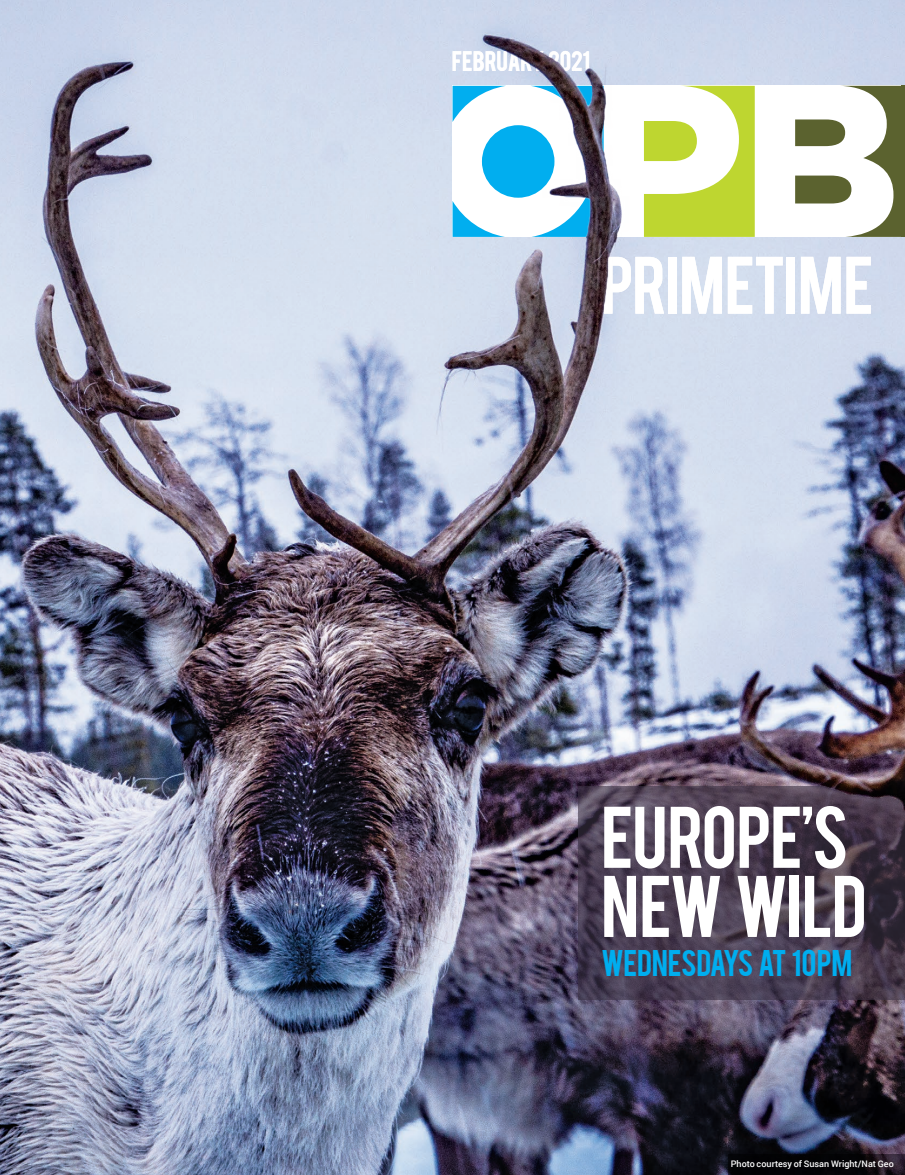
<style>
.page{position:relative;width:905px;height:1175px;background:#fff}
.page>*{position:absolute;margin:0;border:0;box-sizing:border-box;transform-origin:0 0}
.t1{font:68.55px/69.2px "Bebas";letter-spacing:-.02em;color:#fff}
.t2{font:63.75px "Bebas";letter-spacing:-.01em;color:#fff}
.t3{font:29.1px "Bebas";letter-spacing:-.015em;color:#00aeef}
.t4{font:22.2px "Bebas";letter-spacing:-.01em;color:#fff}
.t5{font:500 9px "Roboto";color:#fff}
.s1{font-family:"Bebas Neue";font-size:84px}
</style>
<div class="page">
<img style="left:0;top:0;width:904px;height:1174px">
<div style="left:754px;top:86px;width:150px;height:151px;background:#fff"></div>
<svg style="left:795px;top:86px;width:106px;height:151px"></svg>
<svg style="left:603px;top:86px;width:41px;height:151px"></svg>
<svg style="left:644px;top:86px;width:110px;height:151px"></svg>
<svg style="left:342px;top:86px;width:261px;height:151px"></svg>
<hr style="left:901px;top:86px;width:3px;height:151px;background:#5b622f">
<svg style="left:578px;top:786px;width:326px;height:213px;background:#483c4e"></svg>
<svg style="left:728px;top:1153px;width:176px;height:21px;background:#0b080d"></svg>
<h3 class="t4" style="left:451px;top:45px;width:140px">FEBRUARY 2021</h3>
<h2 class="t2" style="left:601px;top:239px;width:274px">PRIMETIME</h2>
<h1 class="t1" style="left:601px;top:798px;width:267px">EUROPE<span class="s1">’</span>S<br>NEW WILD</h1>
<h3 class="t3" style="left:601px;top:941px;width:253px">WEDNESDAYS AT 10PM</h3>
<p class="t5" style="left:730px;top:1157px;width:164px">Photo courtesy of Susan Wright/Nat Geo</p>
</div>
